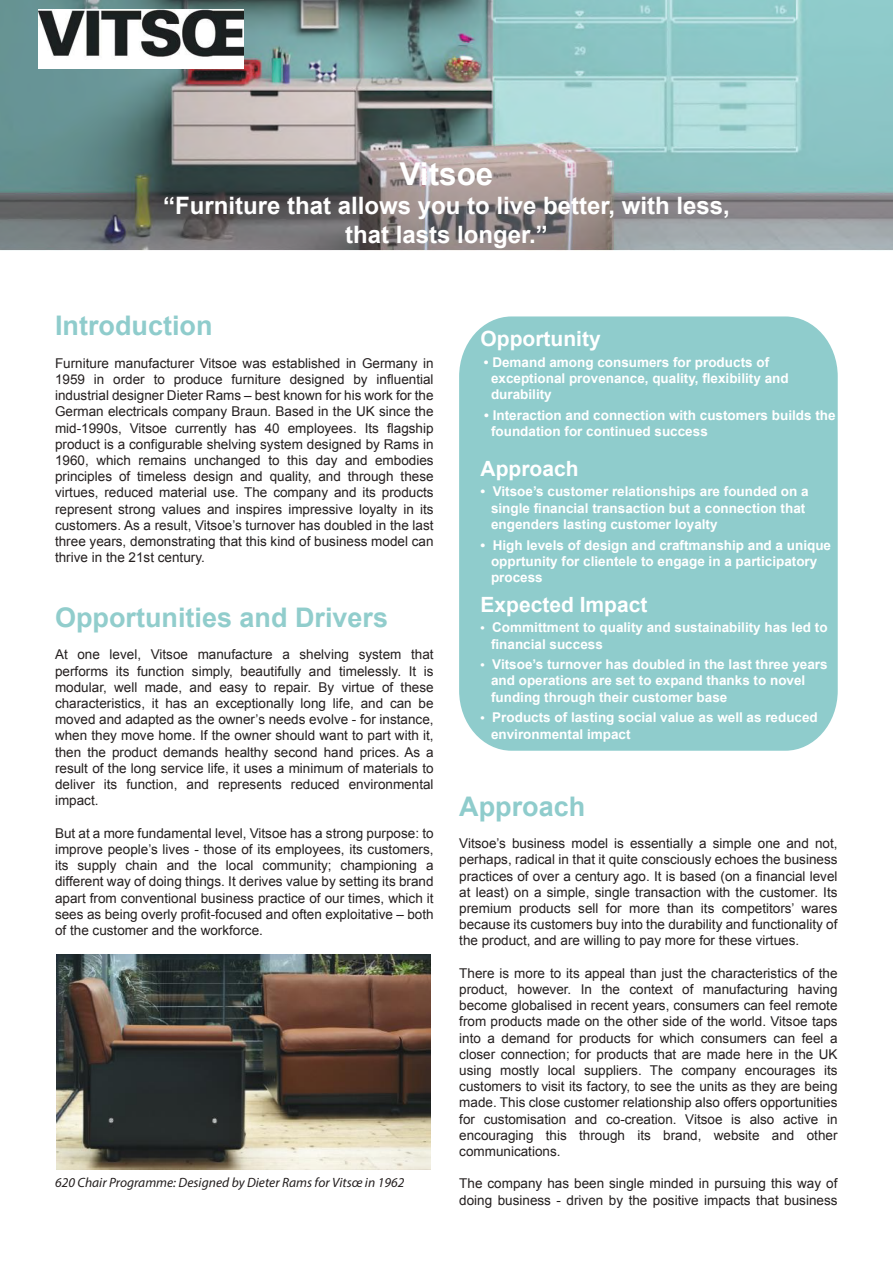
<style>
.page{position:relative;width:893px;height:1263px;background:#fff}
.page>*{position:absolute;margin:0;border:0;box-sizing:border-box;transform-origin:0 0}
.t1{font:700 31.5px "Arial";color:#fff}
.t2{font:700 27px "Arial";color:#91cdcc}
.t3{font:700 27px "Arial";color:#8fcccc}
.t4{font:700 24px/28.8px "Arial";color:#fff;text-align:center}
.t5{font:700 21px "Arial";color:#fff}
.t6{font:13.5px/16.2px "Arial";color:#241f1f;text-align:justify}
.t7{font:700 13.5px/16.2px "Arial";color:#fff}
.t8{font:italic 13.5px "Myriad Pro";color:#241f1f}
.s1{font-size:12px}
</style>
<div class="page">
<img style="left:0;top:0;width:893px;height:250px">
<div style="left:459px;top:316px;width:379px;height:435px;background:#8fcccc"></div>
<img style="left:38px;top:9px;width:206px;height:60px">
<img style="left:57px;top:955px;width:373px;height:214px">
<h1 class="t1" style="left:399px;top:153px;width:95px">Vitsoe</h1>
<h3 class="t4" style="left:163px;top:192px;width:568px">“Furniture that allows you to live better, with less, that lasts longer.”</h3>
<h2 class="t3" style="left:55px;top:308px;width:159px">Introduction</h2>
<p class="t6" style="left:55px;top:355px;width:380px">Furniture manufacturer Vitsoe was established in Germany in 1959 in order to produce furniture designed by influential industrial designer Dieter Rams – best known for his work for the German electricals company Braun. Based in the UK since the mid-1990s, Vitsoe currently has 40 employees. Its flagship product is a configurable shelving system designed by Rams in 1960, which remains unchanged to this day and embodies principles of timeless design and quality, and through these virtues, reduced material use. The company and its products represent strong values and inspires impressive loyalty in its customers. As a result, Vitsoe’s turnover has doubled in the last three years, demonstrating that this kind of business model can thrive in the 21st century.</p>
<h2 class="t2" style="left:55px;top:600px;width:335px">Opportunities and Drivers</h2>
<p class="t6" style="left:55px;top:647px;width:380px">At one level, Vitsoe manufacture a shelving system that performs its function simply, beautifully and timelessly. It is modular, well made, and easy to repair. By virtue of these characteristics, it has an exceptionally long life, and can be moved and adapted as the owner’s needs evolve - for instance, when they move home. If the owner should want to part with it, then the product demands healthy second hand prices. As a result of the long service life, it uses a minimum of materials to deliver its function, and represents reduced environmental impact.</p>
<p class="t6" style="left:55px;top:825px;width:380px">But at a more fundamental level, Vitsoe has a strong purpose: to improve people’s lives - those of its employees, its customers, its supply chain and the local community; championing a different way of doing things. It derives value by setting its brand apart from conventional business practice of our times, which it sees as being overly profit-focused and often exploitative – both of the customer and the workforce.</p>
<p class="t8" style="left:55px;top:1174px;width:351px">620 Chair Programme: Designed by Dieter Rams for Vitsœ in 1962</p>
<h3 class="t5" style="left:480px;top:325px;width:122px">Opportunity</h3>
<p class="t7" style="left:491px;top:354px;width:299px;text-indent:-7px">• Demand among consumers for products of exceptional provenance, quality, flexibility and durability</p>
<p class="t7" style="left:491px;top:407px;width:346px;text-indent:-7px">• Interaction and connection with customers builds the foundation for continued success</p>
<h3 class="t5" style="left:480px;top:454px;width:100px">Approach</h3>
<p class="t7" style="left:491px;top:484px;width:319px;text-indent:-11px">• Vitsoe’s customer relationships are founded on a single financial transaction but a connection that engenders lasting customer loyalty</p>
<p class="t7" style="left:491px;top:537px;width:342px;text-indent:-11px">• High levels of design and craftmanship and a unique opprtunity for clientele to engage in a participatory process</p>
<h3 class="t5" style="left:480px;top:590px;width:168px">Expected Impact</h3>
<p class="t7" style="left:491px;top:620px;width:338px;text-indent:-11px"><span class="s1">•</span> Committment to quality and sustainability has led to financial success</p>
<p class="t7" style="left:491px;top:657px;width:338px;text-indent:-11px"><span class="s1">•</span> Vitsoe’s turnover has doubled in the last three years and operations are set to expand thanks to novel funding through their customer base</p>
<p class="t7" style="left:491px;top:710px;width:328px;text-indent:-11px"><span class="s1">•</span> Products of lasting social value as well as reduced environmental impact</p>
<h2 class="t3" style="left:459px;top:788px;width:128px">Approach</h2>
<p class="t6" style="left:459px;top:835px;width:380px">Vitsoe’s business model is essentially a simple one and not, perhaps, radical in that it quite consciously echoes the business practices of over a century ago. It is based (on a financial level at least) on a simple, single transaction with the customer. Its premium products sell for more than its competitors’ wares because its customers buy into the durability and functionality of the product, and are willing to pay more for these virtues.</p>
<p class="t6" style="left:459px;top:965px;width:380px">There is more to its appeal than just the characteristics of the product, however. In the context of manufacturing having become globalised in recent years, consumers can feel remote from products made on the other side of the world. Vitsoe taps into a demand for products for which consumers can feel a closer connection; for products that are made here in the UK using mostly local suppliers. The company encourages its customers to visit its factory, to see the units as they are being made. This close customer relationship also offers opportunities for customisation and co-creation. Vitsoe is also active in encouraging this through its brand, website and other communications.</p>
<p class="t6" style="left:459px;top:1176px;width:380px">The company has been single minded in pursuing this way of doing business - driven by the positive impacts that business</p>
</div>
